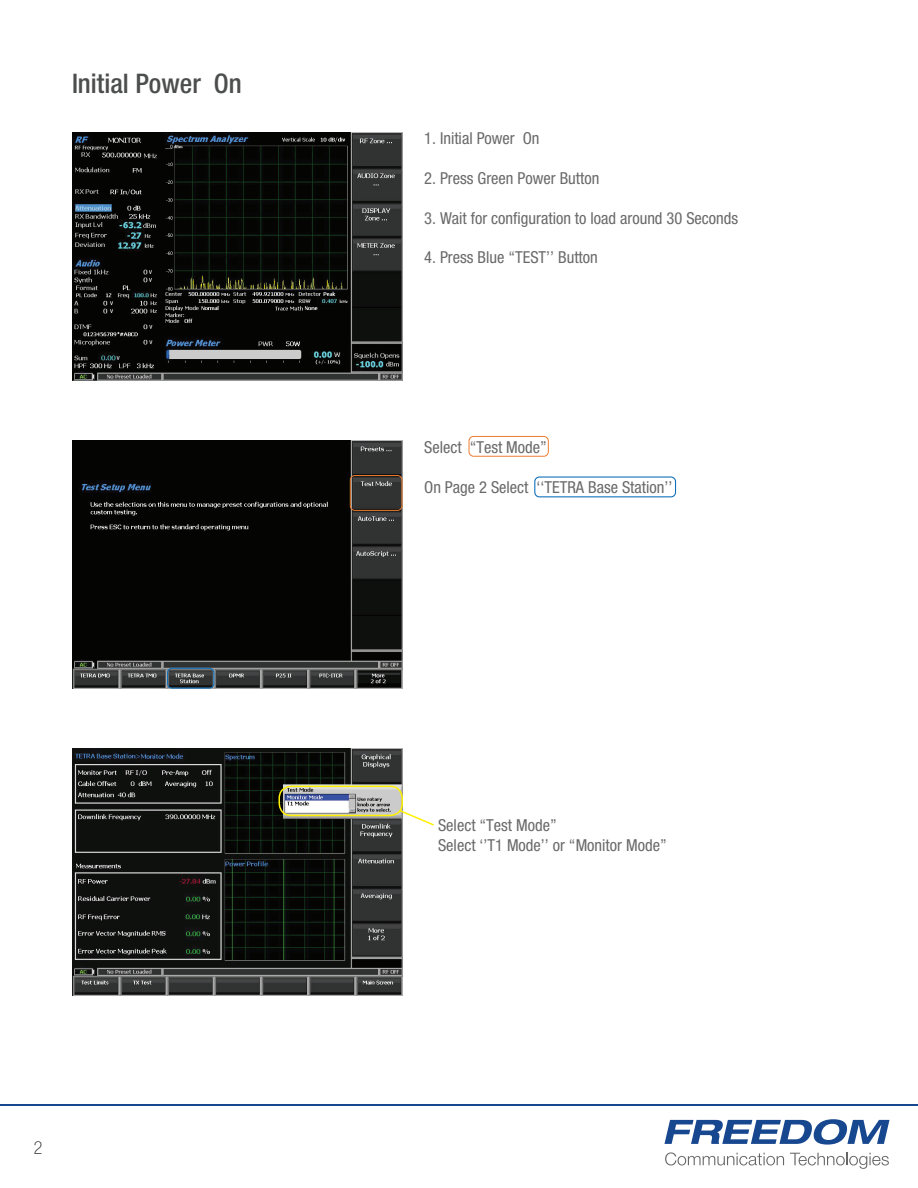
<style>
.page{position:relative;width:918px;height:1188px;background:#fff}
.page>*{position:absolute;margin:0;border:0;box-sizing:border-box;transform-origin:0 0}
.t1{font:500 condensed 27px "Helvetica Neue LT Std";color:#4c4d4d}
.t2{font:100 condensed 18px "Helvetica Neue LT Std";color:#231f20}
.t3{font:condensed 16.5px/19.8px "Helvetica Neue LT Std";color:#6a6a6a}
</style>
<div class="page">
<svg style="left:665px;top:1152px;width:119px;height:13px"></svg>
<svg style="left:790px;top:1153px;width:99px;height:16px"></svg>
<svg style="left:664px;top:1119px;width:226px;height:26px"></svg>
<img style="left:72px;top:133px;width:330px;height:247px">
<img style="left:72px;top:441px;width:330px;height:247px">
<img style="left:72px;top:748px;width:330px;height:248px">
<div style="left:279px;top:786px;width:124px;height:30px;border:2px solid #fff101;border-radius:12px"></div>
<svg style="left:398px;top:809px;width:36px;height:18px"></svg>
<hr style="left:0;top:1104px;width:918px;height:1px;background:#17478f">
<div style="left:469px;top:436px;width:80px;height:21px;border:1px solid #ee7d2f;border-radius:5px"></div>
<div style="left:534px;top:476px;width:142px;height:21px;border:1px solid #1070b9;border-radius:5px"></div>
<div style="left:167px;top:668px;width:47px;height:21px;border:1px solid #1070b9;border-radius:5px"></div>
<div style="left:350px;top:475px;width:53px;height:36px;border:1px solid #ee7d2f;border-radius:5px"></div>
<h1 class="t1" style="left:72px;top:67px;width:171px">Initial Power On</h1>
<p class="t2" style="left:34px;top:1138px;width:10px">2</p>
<p class="t3" style="left:424px;top:129px;width:117px">1. Initial Power On</p>
<p class="t3" style="left:424px;top:168px;width:177px">2. Press Green Power Button</p>
<p class="t3" style="left:424px;top:208px;width:316px">3. Wait for configuration to load around 30 Seconds</p>
<p class="t3" style="left:424px;top:247px;width:175px">4. Press Blue “TEST’’ Button</p>
<p class="t3" style="left:424px;top:438px;width:124px">Select “Test Mode”</p>
<p class="t3" style="left:424px;top:477px;width:250px">On Page 2 Select ‘‘TETRA Base Station’’</p>
<p class="t3" style="left:438px;top:815px;width:230px">Select “Test Mode”<br>Select ‘’T1 Mode’’ or “Monitor Mode”</p>
</div>
